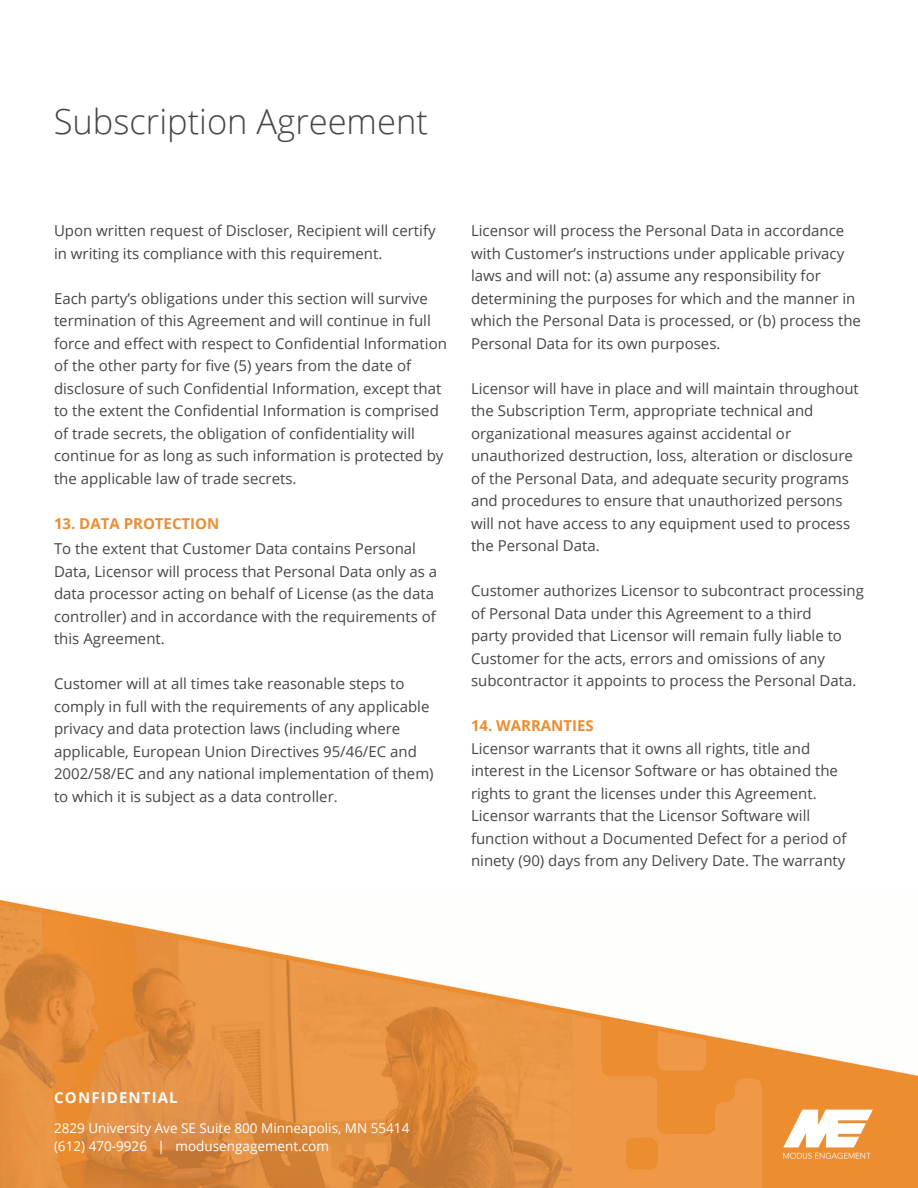
<style>
.page{position:relative;width:918px;height:1188px;background:#fff}
.page>*{position:absolute;margin:0;border:0;box-sizing:border-box;transform-origin:0 0}
.t1{font:300 34.5px "Open Sans";color:#454647}
.t2{font:15px/22.5px "Open Sans";color:#454647}
.t3{font:700 15px "Open Sans";color:#ec8d2f}
.t4{font:700 15px "Open Sans";letter-spacing:.075em;color:#fff}
.t5{font:13.5px/18px "Open Sans";color:#fff}
</style>
<div class="page">
<img style="left:0;top:899px;width:918px;height:289px">
<img style="left:780px;top:1106px;width:96px;height:57px">
<p class="t1" style="left:54px;top:98px;width:376px">Subscription Agreement</p>
<p class="t2" style="left:54px;top:219px;width:383px">Upon written request of Discloser, Recipient will certify in writing its compliance with this requirement.</p>
<p class="t2" style="left:54px;top:287px;width:394px">Each party’s obligations under this section will survive termination of this Agreement and will continue in full force and effect with respect to Confidential Information of the other party for five (5) years from the date of disclosure of such Confidential Information, except that to the extent the Confidential Information is comprised of trade secrets, the obligation of confidentiality will continue for as long as such information is protected by the applicable law of trade secrets.</p>
<p class="t3" style="left:54px;top:513px;width:167px">13. DATA PROTECTION</p>
<p class="t2" style="left:54px;top:537px;width:385px">To the extent that Customer Data contains Personal Data, Licensor will process that Personal Data only as a data processor acting on behalf of License (as the data controller) and in accordance with the requirements of this Agreement.</p>
<p class="t2" style="left:54px;top:672px;width:381px">Customer will at all times take reasonable steps to comply in full with the requirements of any applicable privacy and data protection laws (including where applicable, European Union Directives 95/46/EC and 2002/58/EC and any national implementation of them) to which it is subject as a data controller.</p>
<p class="t2" style="left:471px;top:219px;width:391px">Licensor will process the Personal Data in accordance with Customer’s instructions under applicable privacy laws and will not: (a) assume any responsibility for determining the purposes for which and the manner in which the Personal Data is processed, or (b) process the Personal Data for its own purposes.</p>
<p class="t2" style="left:471px;top:377px;width:389px">Licensor will have in place and will maintain throughout the Subscription Term, appropriate technical and organizational measures against accidental or unauthorized destruction, loss, alteration or disclosure of the Personal Data, and adequate security programs and procedures to ensure that unauthorized persons will not have access to any equipment used to process the Personal Data.</p>
<p class="t2" style="left:471px;top:579px;width:394px">Customer authorizes Licensor to subcontract processing of Personal Data under this Agreement to a third<br>party provided that Licensor will remain fully liable to Customer for the acts, errors and omissions of any subcontractor it appoints to process the Personal Data.</p>
<p class="t3" style="left:471px;top:715px;width:124px">14. WARRANTIES</p>
<p class="t2" style="left:471px;top:737px;width:369px">Licensor warrants that it owns all rights, title and interest in the Licensor Software or has obtained the rights to grant the licenses under this Agreement.</p>
<p class="t2" style="left:471px;top:804px;width:377px">Licensor warrants that the Licensor Software will function without a Documented Defect for a period of ninety (90) days from any Delivery Date. The warranty</p>
<p class="t4" style="left:54px;top:1087px;width:125px">CONFIDENTIAL</p>
<p class="t5" style="left:54px;top:1119px;width:357px">2829 University Ave SE Suite 800 Minneapolis, MN 55414 (612) 470-9926 | modusengagement.com</p>
</div>
